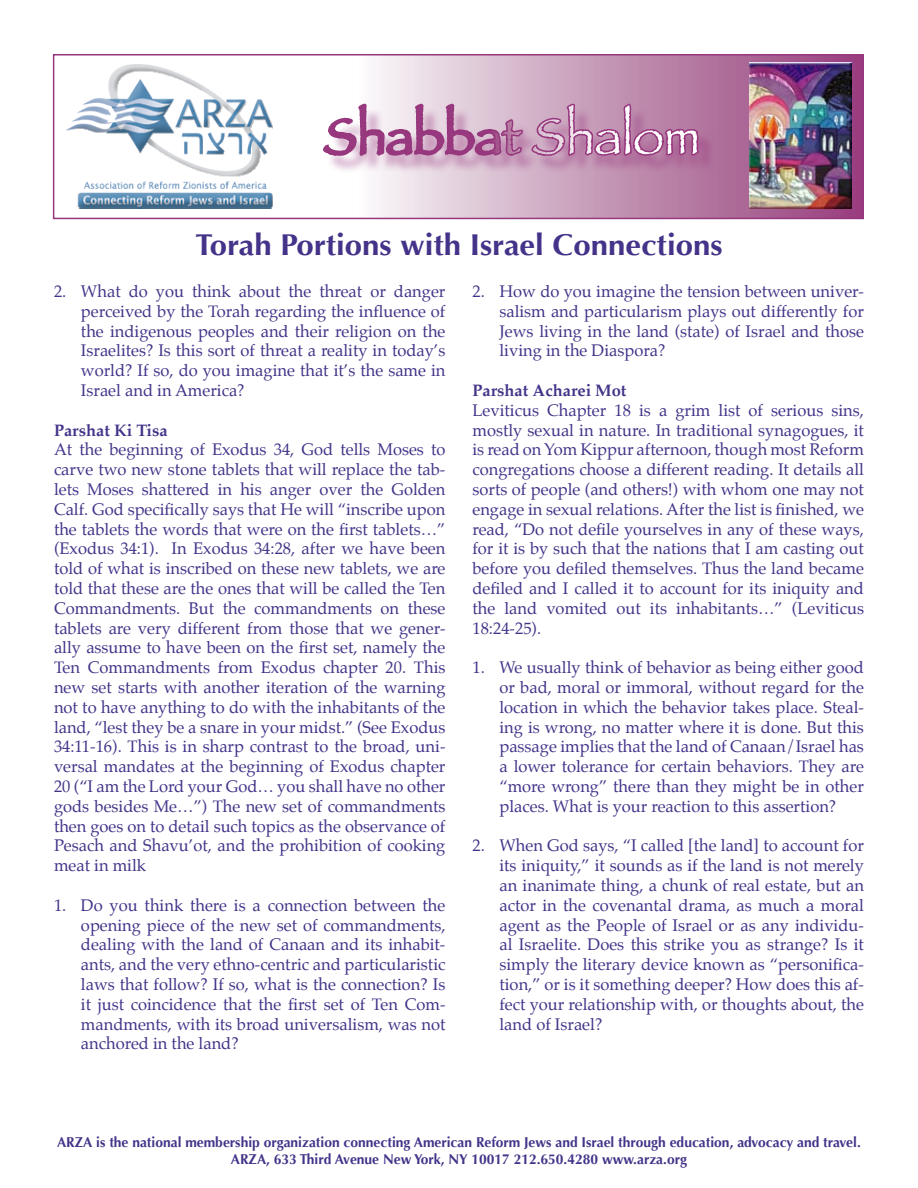
<style>
.page{position:relative;width:918px;height:1188px;background:#fff}
.page>*{position:absolute;margin:0;border:0;box-sizing:border-box;transform-origin:0 0}
.t1{font:51px "Papyrus";color:#fff}
.t2{font:700 30px "Optima";color:#443389;scale:1.04 1}
.t3{font:16.5px/19.8px "Palatino";color:#443389;text-align:justify}
.t4{font:700 16.5px "Palatino";color:#443389}
.t5{font:700 14.25px/17.1px "Optima";color:#443389;text-align:center}
</style>
<div class="page">
<svg style="left:78px;top:57px;width:783px;height:159px"></svg>
<div style="left:53px;top:54px;width:811px;height:165px;border:2px solid #97377d"></div>
<div style="left:748px;top:62px;width:105px;height:147px;background:#97377d;opacity:.75"></div>
<div style="left:66px;top:64px;width:207px;height:144px;background:#fff;opacity:.25"></div>
<div style="left:66px;top:68px;width:207px;height:140px;background:#000;opacity:.25"></div>
<div style="left:326px;top:106px;width:391px;height:67px;background:#97377d;opacity:.5"></div>
<svg style="left:321px;top:54px;width:380px;height:166px;background:#cfa9c4"></svg>
<h1 class="t1" style="left:324px;top:106px;width:377px">Shabbat Shalom</h1>
<h2 class="t2" style="left:195px;top:228px;width:508px">Torah Portions with Israel Connections</h2>
<p class="t3" style="left:81px;top:281px;width:366px;text-indent:-27px">2. What do you think about the threat or danger perceived by the Torah regarding the influence of the indigenous peoples and their religion on the Israelites? Is this sort of threat a reality in today’s world? If so, do you imagine that it’s the same in Israel and in America?</p>
<p class="t4" style="left:54px;top:416px;width:115px">Parshat Ki Tisa</p>
<p class="t3" style="left:54px;top:440px;width:393px">At the beginning of Exodus 34, God tells Moses to carve two new stone tablets that will replace the tab&shy;lets Moses shattered in his anger over the Golden Calf. God specifically says that He will “inscribe upon the tablets the words that were on the first tablets…” (Exodus 34:1). In Exodus 34:28, after we have been told of what is inscribed on these new tablets, we are told that these are the ones that will be called the Ten Commandments. But the commandments on these tablets are very different from those that we gener&shy;ally assume to have been on the first set, namely the Ten Commandments from Exodus chapter 20. This new set starts with another iteration of the warning not to have anything to do with the inhabitants of the land, “lest they be a snare in your midst.” (See Exodus 34:11-16). This is in sharp contrast to the broad, uni&shy;versal mandates at the beginning of Exodus chapter 20 (“I am the Lord your God… you shall have no other gods besides Me…”) The new set of commandments then goes on to detail such topics as the observance of Pesach and Shavu’ot, and the prohibition of cooking meat in milk</p>
<p class="t3" style="left:81px;top:895px;width:366px;text-indent:-27px">1. Do you think there is a connection between the opening piece of the new set of commandments, dealing with the land of Canaan and its inhabit&shy;ants, and the very ethno-centric and particularistic laws that follow? If so, what is the connection? Is it just coincidence that the first set of Ten Com&shy;mandments, with its broad universalism, was not anchored in the land?</p>
<p class="t3" style="left:499px;top:281px;width:366px;text-indent:-27px">2. How do you imagine the tension between univer&shy;salism and particularism plays out differently for Jews living in the land (state) of Israel and those living in the Diaspora?</p>
<p class="t4" style="left:472px;top:376px;width:155px">Parshat Acharei Mot</p>
<p class="t3" style="left:472px;top:400px;width:393px">Leviticus Chapter 18 is a grim list of serious sins, mostly sexual in nature. In traditional synagogues, it is read on Yom Kippur afternoon, though most Reform congregations choose a different reading. It details all sorts of people (and others!) with whom one may not engage in sexual relations. After the list is finished, we read, “Do not defile yourselves in any of these ways, for it is by such that the nations that I am casting out before you defiled themselves. Thus the land became defiled and I called it to account for its iniquity and the land vomited out its inhabitants…” (Leviticus 18:24-25).</p>
<p class="t3" style="left:499px;top:658px;width:366px;text-indent:-27px">1. We usually think of behavior as being either good or bad, moral or immoral, without regard for the location in which the behavior takes place. Steal&shy;ing is wrong, no matter where it is done. But this passage implies that the land of Canaan/Israel has a lower tolerance for certain behaviors. They are “more wrong” there than they might be in other places. What is your reaction to this assertion?</p>
<p class="t3" style="left:499px;top:836px;width:366px;text-indent:-27px">2. When God says, “I called [the land] to account for its iniquity,” it sounds as if the land is not merely an inanimate thing, a chunk of real estate, but an actor in the covenantal drama, as much a moral agent as the People of Israel or as any individu&shy;al Israelite. Does this strike you as strange? Is it simply the literary device known as “personifica&shy;tion,” or is it something deeper? How does this af&shy;fect your relationship with, or thoughts about, the land of Israel?</p>
<p class="t5" style="left:57px;top:1134px;width:805px">ARZA is the national membership organization connecting American Reform Jews and Israel through education, advocacy and travel.<br>ARZA, 633 Third Avenue New York, NY 10017 212.650.4280 www.arza.org</p>
</div>
